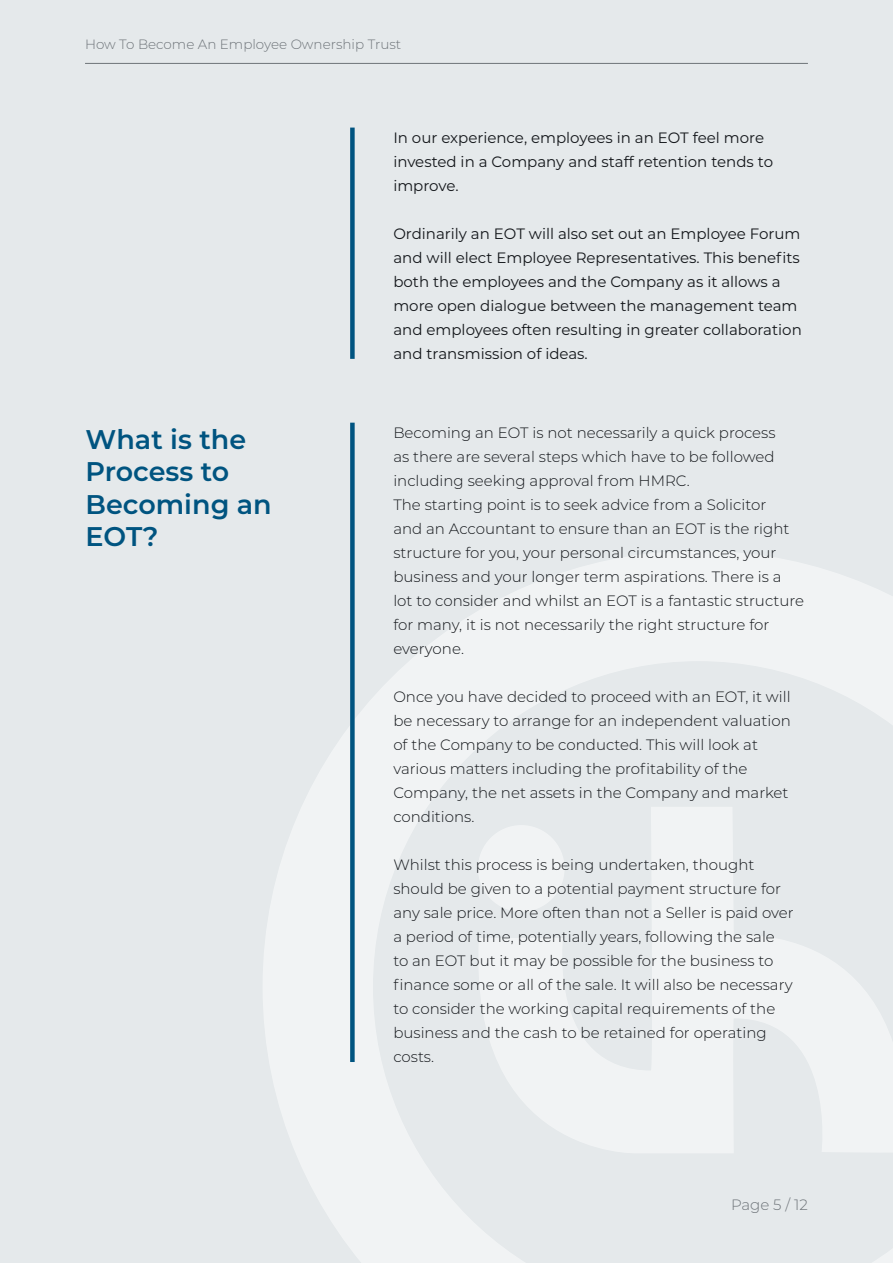
<style>
.page{position:relative;width:893px;height:1263px;background:#e5e9eb}
.page>*{position:absolute;margin:0;border:0;box-sizing:border-box;transform-origin:0 0}
.t1{font:600 27px/32.4px "Montserrat";color:#005480}
.t2{font:300 15px/24px "Montserrat";color:#13161a}
.t3{font:15px/24px "Montserrat";color:#13161a}
.t4{font:300 15px "Montserrat";color:#6e7479}
.t5{font:300 13.5px "Montserrat";color:#6e7479}
</style>
<div class="page">
<svg style="left:263px;top:551px;width:630px;height:712px"></svg>
<svg style="left:467px;top:807px;width:426px;height:350px;fill:#f1f3f4"></svg>
<hr style="left:85px;top:63px;width:723px;height:1px;background:#6e7479">
<div style="left:350px;top:128px;width:5px;height:231px;background:#005480"></div>
<div style="left:350px;top:423px;width:5px;height:639px;background:#005480"></div>
<p class="t5" style="left:85px;top:35px;width:318px">How To Become An Employee Ownership Trust</p>
<p class="t3" style="left:393px;top:125px;width:381px">In our experience, employees in an EOT feel more invested in a Company and staff retention tends to improve.</p>
<p class="t3" style="left:393px;top:221px;width:410px">Ordinarily an EOT will also set out an Employee Forum and will elect Employee Representatives. This benefits both the employees and the Company as it allows a more open dialogue between the management team and employees often resulting in greater collaboration and transmission of ideas.</p>
<p class="t1" style="left:86px;top:422px;width:188px">What is the<br>Process to<br>Becoming an<br>EOT?</p>
<p class="t2" style="left:393px;top:420px;width:384px;text-align:justify">Becoming an EOT is not necessarily a quick process as there are several steps which have to be followed including seeking approval from HMRC.</p>
<p class="t2" style="left:393px;top:492px;width:412px">The starting point is to seek advice from a Solicitor<br>and an Accountant to ensure than an EOT is the right structure for you, your personal circumstances, your business and your longer term aspirations. There is a lot to consider and whilst an EOT is a fantastic structure for many, it is not necessarily the right structure for everyone.</p>
<p class="t2" style="left:393px;top:684px;width:399px">Once you have decided to proceed with an EOT, it will be necessary to arrange for an independent valuation of the Company to be conducted. This will look at various matters including the profitability of the Company, the net assets in the Company and market conditions.</p>
<p class="t2" style="left:393px;top:852px;width:402px">Whilst this process is being undertaken, thought should be given to a potential payment structure for any sale price. More often than not a Seller is paid over a period of time, potentially years, following the sale<br>to an EOT but it may be possible for the business to finance some or all of the sale. It will also be necessary to consider the working capital requirements of the business and the cash to be retained for operating costs.</p>
<p class="t4" style="left:731px;top:1194px;width:78px">Page 5 / 12</p>
</div>
